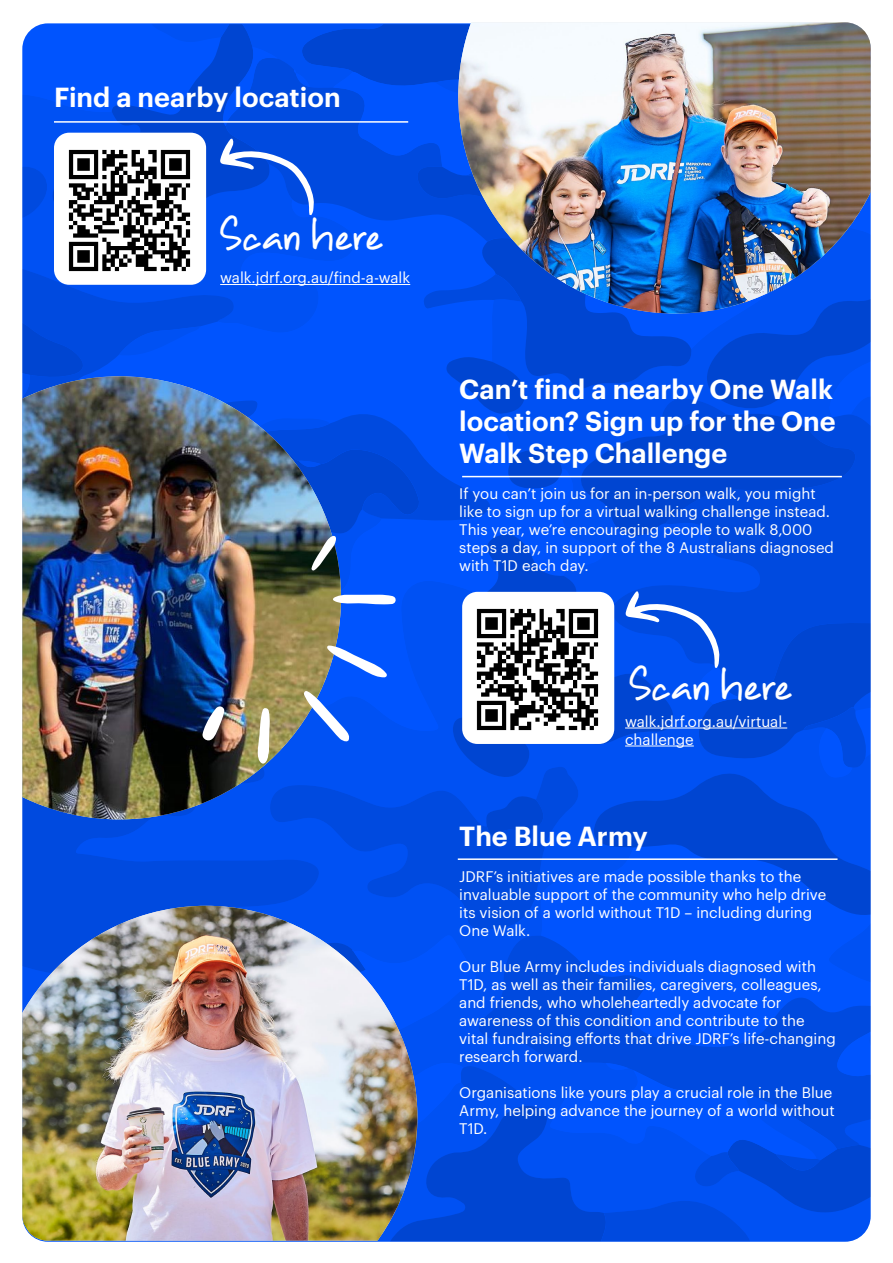
<style>
.page{position:relative;width:893px;height:1263px;background:#fff}
.page>*{position:absolute;margin:0;border:0;box-sizing:border-box;transform-origin:0 0}
.t1{font:37.8px "BENDISON";color:#fff}
.t2{font:600 27px/32.4px "Graphik";color:#fff;text-align:justify}
.t3{font:15px/18px "Graphik";color:#fff}
</style>
<div class="page">
<div style="left:541px;top:917px;width:330px;height:18px;background:#0054fe"></div>
<svg style="left:477px;top:935px;width:394px;height:96px;background:#0050f2"></svg>
<svg style="left:417px;top:932px;width:60px;height:99px;background:#0052f8"></svg>
<svg style="left:417px;top:917px;width:165px;height:15px;background:#0050f1"></svg>
<svg style="left:417px;top:1031px;width:454px;height:210px;background:#004de8"></svg>
<img style="left:22px;top:23px;width:849px;height:894px">
<img style="left:22px;top:906px;width:395px;height:335px">
<h2 class="t2" style="left:54px;top:79px;width:288px">Find a nearby location</h2>
<h1 class="t1" style="left:220px;top:209px;width:166px">Scan here</h1>
<p class="t3" style="left:220px;top:267px;width:192px">walk.jdrf.org.au/find-a-walk</p>
<h2 class="t2" style="left:459px;top:370px;width:378px">Can’t find a nearby One Walk location? Sign up for the One Walk Step Challenge</h2>
<p class="t3" style="left:459px;top:484px;width:376px">If you can’t join us for an in-person walk, you might like to sign up for a virtual walking challenge instead.<br>This year, we’re encouraging people to walk 8,000 steps a day, in support of the 8 Australians diagnosed with T1D each day.</p>
<h1 class="t1" style="left:629px;top:659px;width:166px">Scan here</h1>
<p class="t3" style="left:625px;top:711px;width:164px">walk.jdrf.org.au/virtual&shy;challenge</p>
<h2 class="t2" style="left:459px;top:817px;width:190px">The Blue Army</h2>
<p class="t3" style="left:459px;top:866px;width:368px">JDRF’s initiatives are made possible thanks to the invaluable support of the community who help drive its vision of a world without T1D – including during One Walk.</p>
<p class="t3" style="left:459px;top:956px;width:378px">Our Blue Army includes individuals diagnosed with T1D, as well as their families, caregivers, colleagues, and friends, who wholeheartedly advocate for awareness of this condition and contribute to the vital fundraising efforts that drive JDRF’s life-changing research forward.</p>
<p class="t3" style="left:459px;top:1082px;width:377px">Organisations like yours play a crucial role in the Blue<br>Army, helping advance the journey of a world without<br>T1D.</p>
</div>
